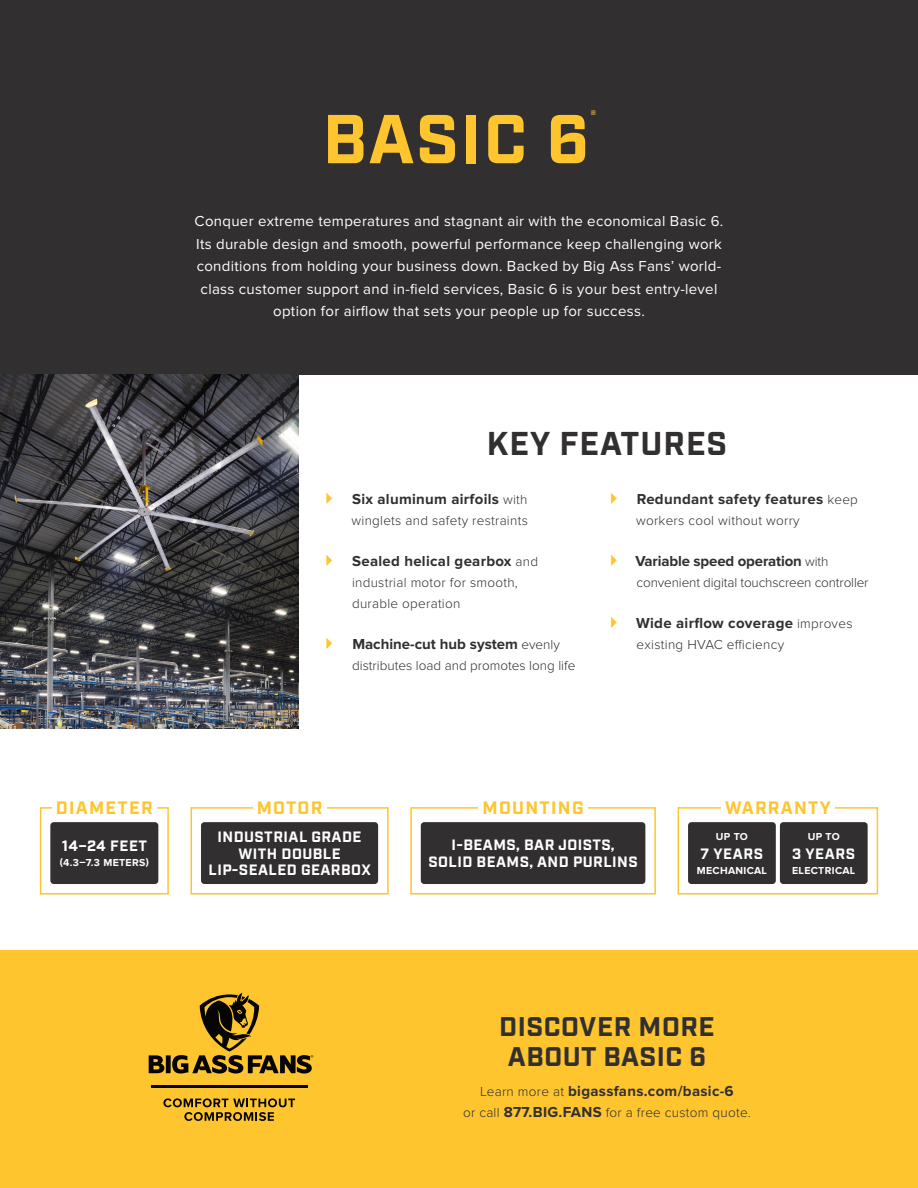
<style>
.page{position:relative;width:918px;height:1188px;background:#fff}
.page>*{position:absolute;margin:0;border:0;box-sizing:border-box;transform-origin:0 0}
.H2_RP{font:700 69px "Industry";letter-spacing:.025em;color:#fec52e}
.H3_RP{font:700 33px "Industry";letter-spacing:.03em;color:#312f30}
.H4_RP{font:700 27px/30px "Industry";letter-spacing:.02em;color:#312f30;text-align:center}
.t1{font:700 18px "Industry";letter-spacing:.07em;color:#fec52e}
.Intro_body_RP{font:15px/22.5px "Proxima Nova";letter-spacing:.02em;color:#fff;text-align:center}
.Cutsheet_Front_body{font:700 15px "Proxima Nova";letter-spacing:.02em;color:#312f30}
.Key_Feature_Lockup{font:700 15px/16.5px "Industry";letter-spacing:.03em;color:#fff;text-align:center}
.Cutsheet_Front_body-2{font:700 15px "Proxima Nova";color:#312f30}
.Cutsheet_Front_body-3{font:700 15px "Proxima Nova";letter-spacing:-.01em;color:#312f30}
.Cutsheet_Front_body-4{font:300 13.5px/21px "Proxima Nova";letter-spacing:.02em;color:#312f30}
.Cutsheet_Front_body-5{font:300 13.5px "Proxima Nova";letter-spacing:-.01em;color:#312f30}
.Cutsheet_Front_body-6{font:300 13.5px "Proxima Nova";color:#312f30}
.H2_RP-2{font:700 12.3px "Industry";color:#fec52e}
.Key_Feature_Lockup_S{font:700 10.5px "Proxima Nova";letter-spacing:.03em;color:#fff}
.s1{font-weight:300;font-size:13.5px}
.s2{font-weight:700;font-size:15px}
</style>
<div class="page">
<div style="left:0;top:0;width:918px;height:375px;background:#312f30"></div>
<div style="left:0;top:949px;width:918px;height:239px;background:#fec52e"></div>
<img style="left:0;top:375px;width:298px;height:354px">
<div style="left:50px;top:822px;width:108px;height:62px;background:#312f30;border-radius:3px"></div>
<div style="left:40px;top:807px;width:129px;height:88px;border:2px solid #fec52e"></div>
<div style="left:52px;top:800px;width:105px;height:14px;background:#fff"></div>
<div style="left:201px;top:822px;width:177px;height:62px;background:#312f30;border-radius:3px"></div>
<div style="left:191px;top:807px;width:198px;height:88px;border:2px solid #fec52e"></div>
<div style="left:253px;top:800px;width:73px;height:14px;background:#fff"></div>
<div style="left:688px;top:822px;width:88px;height:62px;background:#312f30;border-radius:3px"></div>
<div style="left:780px;top:822px;width:88px;height:62px;background:#312f30;border-radius:3px"></div>
<div style="left:678px;top:807px;width:200px;height:88px;border:2px solid #fec52e"></div>
<div style="left:721px;top:800px;width:114px;height:14px;background:#fff"></div>
<div style="left:421px;top:822px;width:224px;height:62px;background:#312f30;border-radius:3px"></div>
<div style="left:410px;top:807px;width:246px;height:88px;border:2px solid #fec52e"></div>
<div style="left:478px;top:800px;width:110px;height:14px;background:#fff"></div>
<hr style="left:151px;top:1085px;width:157px;height:2px;background:#050504">
<svg style="left:163px;top:1098px;width:132px;height:23px"></svg>
<svg style="left:149px;top:993px;width:164px;height:81px"></svg>
<p class="H2_RP-2" style="left:591px;top:107px;width:7px">®</p>
<p class="H2_RP" style="left:323px;top:98px;width:268px">BASIC 6</p>
<p class="Intro_body_RP" style="left:195px;top:210px;width:530px">Conquer extreme temperatures and stagnant air with the economical Basic 6.<br>Its durable design and smooth, powerful performance keep challenging work conditions from holding your business down. Backed by Big Ass Fans’ world&shy;class customer support and in-field services, Basic 6 is your best entry-level option for airflow that sets your people up for success.</p>
<p class="H3_RP" style="left:487px;top:424px;width:242px">KEY FEATURES</p>
<p class="Cutsheet_Front_body" style="left:352px;top:490px;width:177px">Six aluminum airfoils <span class="s1">with</span></p>
<p class="Cutsheet_Front_body-4" style="left:352px;top:510px;width:178px">winglets and safety restraints</p>
<p class="Cutsheet_Front_body" style="left:352px;top:552px;width:188px">Sealed helical gearbox <span class="s1">and</span></p>
<p class="Cutsheet_Front_body-4" style="left:352px;top:572px;width:167px">industrial motor for smooth, durable operation</p>
<p class="Cutsheet_Front_body-2" style="left:352px;top:635px;width:209px">Machine-cut hub system <span class="s1">evenly</span></p>
<p class="Cutsheet_Front_body-6" style="left:352px;top:658px;width:225px">distributes load and promotes long life</p>
<p class="Cutsheet_Front_body" style="left:637px;top:490px;width:223px">Redundant safety features <span class="s1">keep</span></p>
<p class="Cutsheet_Front_body-4" style="left:636px;top:510px;width:165px">workers cool without worry</p>
<p class="Cutsheet_Front_body-3" style="left:636px;top:552px;width:194px">Variable speed operation <span class="s1">with</span></p>
<p class="Cutsheet_Front_body-5" style="left:637px;top:575px;width:233px">convenient digital touchscreen controller</p>
<p class="Cutsheet_Front_body" style="left:636px;top:614px;width:218px">Wide airflow coverage <span class="s1">improves</span></p>
<p class="Cutsheet_Front_body-4" style="left:637px;top:634px;width:149px">existing HVAC efficiency</p>
<p class="t1" style="left:56px;top:797px;width:99px">DIAMETER</p>
<p class="Key_Feature_Lockup" style="left:62px;top:838px;width:87px">14–24 FEET</p>
<p class="Key_Feature_Lockup_S" style="left:60px;top:857px;width:90px">(4.3–7.3 METERS)</p>
<p class="t1" style="left:257px;top:797px;width:67px">MOTOR</p>
<p class="Key_Feature_Lockup" style="left:209px;top:829px;width:164px">INDUSTRIAL GRADE<br>WITH DOUBLE<br>LIP-SEALED GEARBOX</p>
<p class="t1" style="left:483px;top:797px;width:102px">MOUNTING</p>
<p class="Key_Feature_Lockup" style="left:428px;top:838px;width:211px">I-BEAMS, BAR JOISTS,<br>SOLID BEAMS, AND PURLINS</p>
<p class="t1" style="left:725px;top:797px;width:107px">WARRANTY</p>
<p class="Key_Feature_Lockup_S" style="left:716px;top:831px;width:34px">UP TO</p>
<p class="Key_Feature_Lockup" style="left:701px;top:846px;width:64px">7 YEARS</p>
<p class="Key_Feature_Lockup_S" style="left:697px;top:865px;width:72px">MECHANICAL</p>
<p class="Key_Feature_Lockup_S" style="left:808px;top:831px;width:34px">UP TO</p>
<p class="Key_Feature_Lockup" style="left:792px;top:846px;width:65px">3 YEARS</p>
<p class="Key_Feature_Lockup_S" style="left:792px;top:865px;width:65px">ELECTRICAL</p>
<p class="H4_RP" style="left:499px;top:1013px;width:217px">DISCOVER MORE<br>ABOUT BASIC 6</p>
<p class="Cutsheet_Front_body" style="left:480px;top:1082px;width:255px"><span class="s1">Learn more at</span> bigassfans.com/basic-6</p>
<p class="Cutsheet_Front_body-4" style="left:463px;top:1102px;width:289px">or call <span class="s2">877.BIG.FANS</span> for a free custom quote.</p>
</div>
